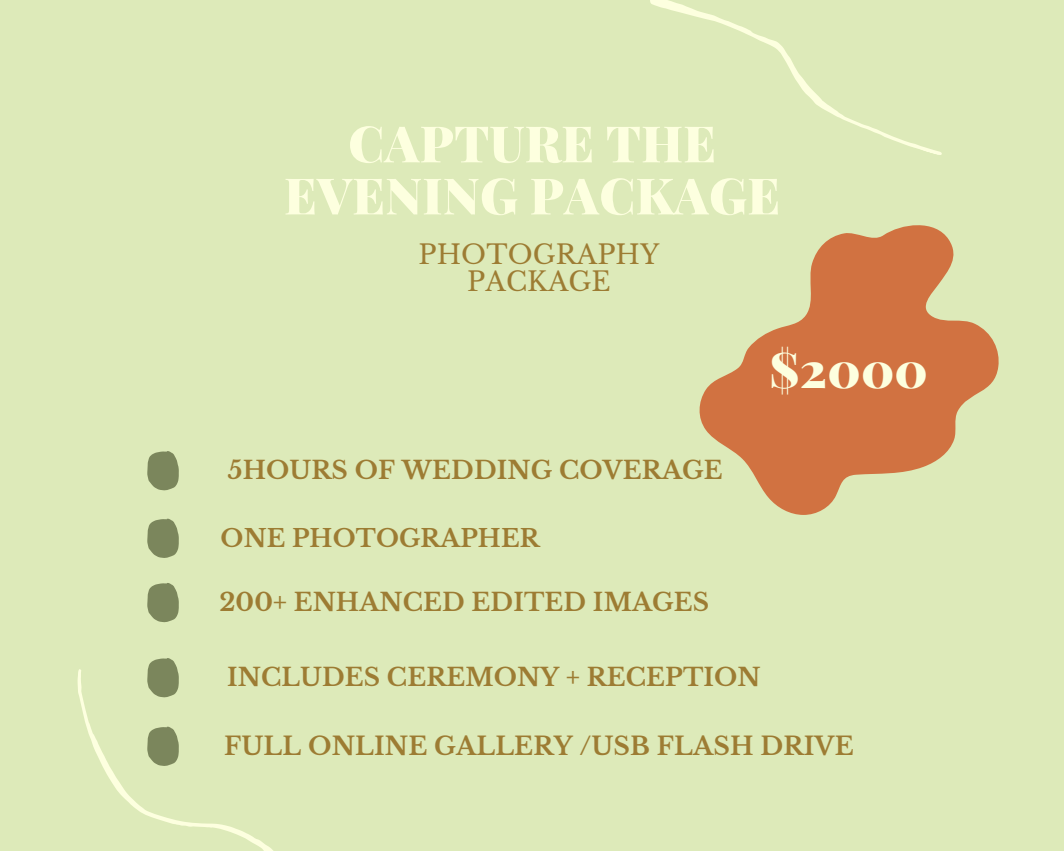
<style>
.page{position:relative;width:1064px;height:851px;background:#fff}
.page>*{position:absolute;margin:0;border:0;box-sizing:border-box;transform-origin:0 0}
.t1{font:900 50.4px/52.1px "Playfair Display";letter-spacing:.005em;color:#fdffdf;text-align:center}
.t2{font:900 49.35px "Playfair Display";color:#fdffdf}
.t3{font:26.4px/27px "Libre Baskerville";letter-spacing:.005em;color:#9d7c33;text-align:center}
.t4{font:700 24.9px "Libre Baskerville";letter-spacing:.005em;color:#9d7c33}
.t5{font:700 24.6px "Libre Baskerville";letter-spacing:.005em;color:#9d7c33}
.t6{font:700 24.3px "Libre Baskerville";letter-spacing:.005em;color:#9d7c33}
</style>
<div class="page">
<div style="left:0;top:0;width:1063px;height:850px;background:#ddeab9"></div>
<svg style="left:650px;top:0;width:292px;height:155px"></svg>
<svg style="left:77px;top:669px;width:195px;height:181px"></svg>
<svg style="left:699px;top:225px;width:300px;height:290px;fill:#d17241"></svg>
<svg style="left:147px;top:451px;width:32px;height:39px"></svg>
<svg style="left:147px;top:658px;width:32px;height:39px"></svg>
<svg style="left:147px;top:583px;width:32px;height:39px"></svg>
<svg style="left:147px;top:518px;width:32px;height:40px"></svg>
<svg style="left:147px;top:726px;width:32px;height:40px"></svg>
<p class="t1" style="left:284px;top:115px;width:497px">CAPTURE THE<br>EVENING PACKAGE</p>
<p class="t3" style="left:418px;top:241px;width:242px">PHOTOGRAPHY<br>PACKAGE</p>
<p class="t2" style="left:769px;top:334px;width:160px">$2000</p>
<p class="t5" style="left:228px;top:455px;width:496px">5HOURS OF WEDDING COVERAGE</p>
<p class="t6" style="left:220px;top:523px;width:320px">ONE PHOTOGRAPHER</p>
<p class="t5" style="left:219px;top:587px;width:491px">200+ ENHANCED EDITED IMAGES</p>
<p class="t5" style="left:227px;top:662px;width:535px">INCLUDES CEREMONY + RECEPTION</p>
<p class="t4" style="left:224px;top:730px;width:631px">FULL ONLINE GALLERY /USB FLASH DRIVE</p>
</div>
